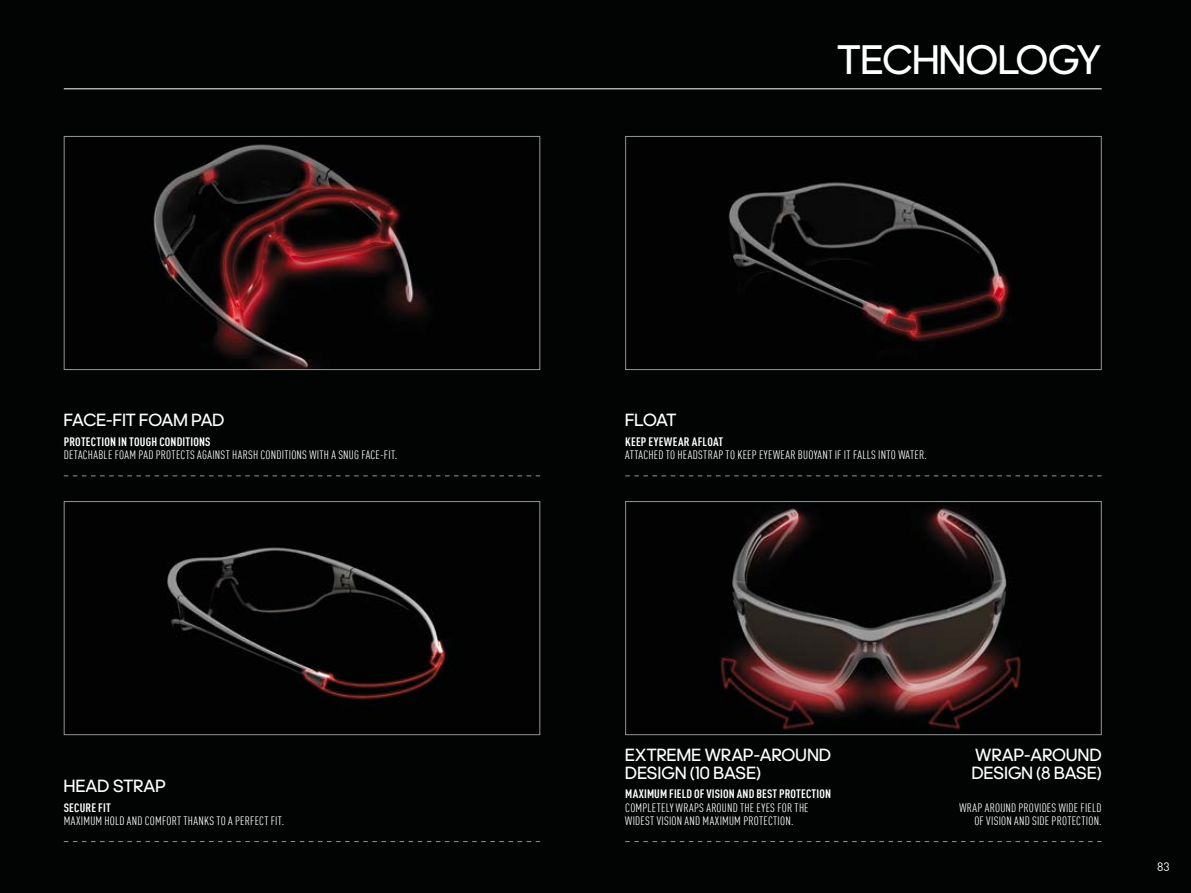
<style>
.page{position:relative;width:1191px;height:893px;background:#020303}
.page>*{position:absolute;margin:0;border:0;box-sizing:border-box;transform-origin:0 0}
.t1{font:42px "adineue PRO";color:#fff}
.t2{font:18px/18px "adineue PRO";letter-spacing:.005em;color:#fff}
.t3{font:condensed 12px/13.5px "Adihaus DIN";letter-spacing:.02em;color:#fff}
.t4{font:700 condensed 12px "Adihaus DIN";letter-spacing:.015em;color:#fff}
.t5{font:12px "Adihaus DIN";color:#fff}
</style>
<div class="page">
<hr style="left:64px;top:88px;width:1037px;height:1px;background:#fff">
<svg style="left:63px;top:501px;width:477px;height:234px"></svg>
<svg style="left:625px;top:136px;width:477px;height:234px"></svg>
<svg style="left:625px;top:501px;width:477px;height:234px"></svg>
<svg style="left:63px;top:136px;width:477px;height:234px"></svg>
<svg style="left:64px;top:475px;width:476px;height:1px"></svg>
<svg style="left:64px;top:841px;width:476px;height:1px"></svg>
<svg style="left:625px;top:841px;width:476px;height:1px"></svg>
<svg style="left:625px;top:475px;width:476px;height:1px"></svg>
<h2 class="t2" style="left:64px;top:411px;width:162px">FACE-FIT FOAM PAD</h2>
<p class="t4" style="left:64px;top:433px;width:148px">PROTECTION IN TOUGH CONDITIONS</p>
<p class="t3" style="left:64px;top:448px;width:335px">DETACHABLE FOAM PAD PROTECTS AGAINST HARSH CONDITIONS WITH A SNUG FACE-FIT.</p>
<h2 class="t2" style="left:64px;top:777px;width:104px">HEAD STRAP</h2>
<p class="t4" style="left:64px;top:799px;width:48px">SECURE FIT</p>
<p class="t3" style="left:64px;top:813px;width:222px">MAXIMUM HOLD AND COMFORT THANKS TO A PERFECT FIT.</p>
<h1 class="t1" style="left:837px;top:35px;width:265px">TECHNOLOGY</h1>
<h2 class="t2" style="left:625px;top:411px;width:53px">FLOAT</h2>
<p class="t4" style="left:625px;top:433px;width:100px">KEEP EYEWEAR AFLOAT</p>
<p class="t3" style="left:625px;top:448px;width:303px">ATTACHED TO HEADSTRAP TO KEEP EYEWEAR BUOYANT IF IT FALLS INTO WATER.</p>
<h2 class="t2" style="left:625px;top:745px;width:207px">EXTREME WRAP-AROUND<br>DESIGN (10 BASE)</h2>
<p class="t4" style="left:625px;top:785px;width:207px">MAXIMUM FIELD OF VISION AND BEST PROTECTION</p>
<p class="t3" style="left:625px;top:800px;width:185px">COMPLETELY WRAPS AROUND THE EYES FOR THE<br>WIDEST VISION AND MAXIMUM PROTECTION.</p>
<h2 class="t2" style="left:971px;top:745px;width:131px">WRAP-AROUND<br>DESIGN (8 BASE)</h2>
<p class="t3" style="left:959px;top:800px;width:144px;text-align:right">WRAP AROUND PROVIDES WIDE FIELD<br>OF VISION AND SIDE PROTECTION.</p>
<p class="t5" style="left:1157px;top:858px;width:14px">83</p>
</div>
